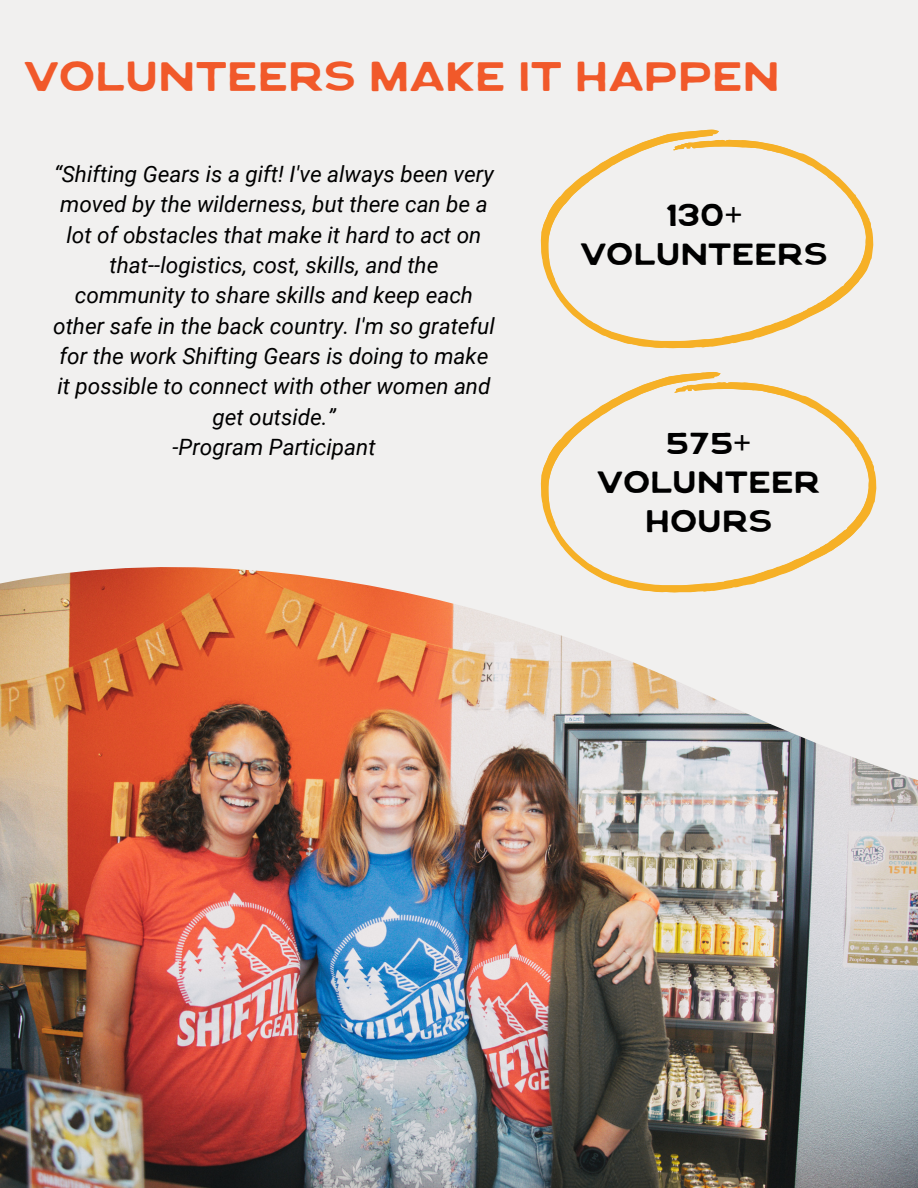
<style>
.page{position:relative;width:918px;height:1188px;background:#fff}
.page>*{position:absolute;margin:0;border:0;box-sizing:border-box;transform-origin:0 0}
.t1{font:42.9px "TAY Lennon";color:#f1592a}
.t2{font:31.95px/39.3px "TAY Lennon";letter-spacing:.2em;color:#000;text-align:center}
.t3{font:31.8px/39.3px "TAY Lennon";letter-spacing:.245em;color:#000;text-align:center}
.t4{font:italic 22.5px/30.3px "Roboto";color:#000;text-align:center}
.s1{font-family:"Noto Sans"}
</style>
<div class="page">
<img style="left:0;top:880px;width:918px;height:308px">
<img style="left:0;top:0;width:918px;height:880px">
<svg style="left:541px;top:130px;width:331px;height:218px;fill:#f1f0ef"></svg>
<svg style="left:541px;top:372px;width:334px;height:220px;fill:#f1f0ef"></svg>
<h1 class="t1" style="left:24px;top:61px;width:757px">VOLUNTEERS MAKE IT HAPPEN</h1>
<p class="t4" style="left:53px;top:159px;width:443px">“Shifting Gears is a gift! I've always been very moved by the wilderness, but there can be a lot of obstacles that make it hard to act on that--logistics, cost, skills, and the community to share skills and keep each other safe in the back country. I'm so grateful for the work Shifting Gears is doing to make it possible to connect with other women and get outside.”</p>
<h2 class="t4" style="left:172px;top:432px;width:205px">-Program Participant</h2>
<p class="t2" style="left:580px;top:198px;width:241px">130<span class="s1">+<br></span>VOLUNTEERS</p>
<p class="t3" style="left:597px;top:426px;width:214px">575<span class="s1">+<br></span>VOLUNTEER<br>HOURS</p>
</div>
